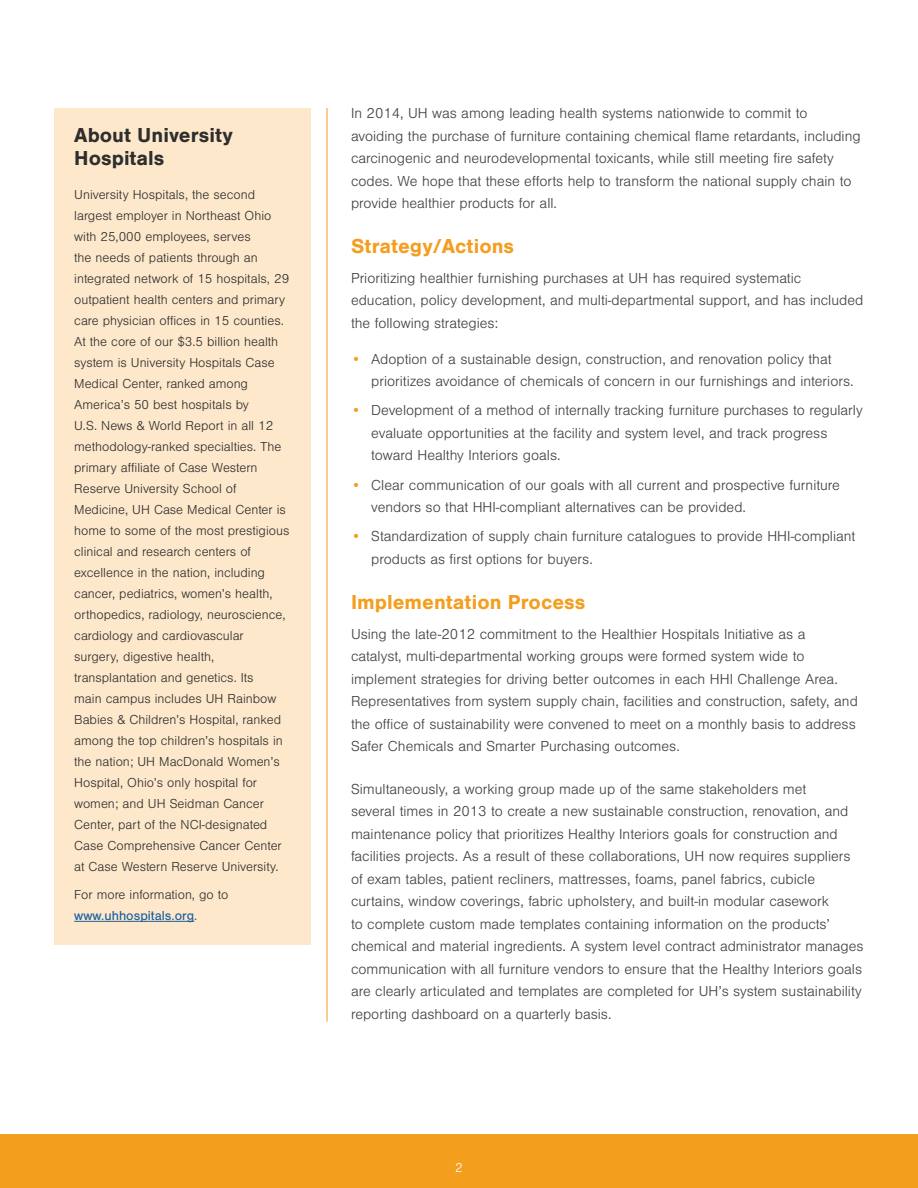
<style>
.page{position:relative;width:918px;height:1188px;background:#fff}
.page>*{position:absolute;margin:0;border:0;box-sizing:border-box;transform-origin:0 0}
.Case_Study_Heading_1{font:700 21px "Nimbus San";color:#f49e20}
.t1{font:700 21px/22.5px "Nimbus San";color:#2e2e2e}
.Case_Study_Paragraph{font:300 15px/22.5px "Nimbus San";color:#404040}
.t2{font:300 13.5px/21px "Nimbus San";color:#2e2e2e}
.Case_Study_Paragraph-2{font:300 13.5px "Nimbus San";color:#fff}
.s1{font-weight:400;color:#175d9e}
.s2{color:#404040}
.s3{color:#f49e1d}
</style>
<div class="page">
<div style="left:0;top:1134px;width:918px;height:54px;background:#f49e1d"></div>
<hr style="left:327px;top:108px;width:1px;height:914px;background:#f49e1d">
<div style="left:54px;top:108px;width:256px;height:837px;background:#fde8cb"></div>
<hr style="left:74px;top:921px;width:120px;height:1px;background:#175d9e">
<p class="t1" style="left:74px;top:124px;width:160px">About University<br>Hospitals</p>
<p class="t2" style="left:74px;top:185px;width:217px">University Hospitals, the second largest employer in Northeast Ohio with 25,000 employees, serves<br>the needs of patients through an integrated network of 15 hospitals, 29 outpatient health centers and primary care physician offices in 15 counties.<br>At the core of our $3.5 billion health system is University Hospitals Case Medical Center, ranked among America’s 50 best hospitals by<br>U.S. News &amp; World Report in all 12 methodology-ranked specialties. The primary affiliate of Case Western Reserve University School of Medicine, UH Case Medical Center is home to some of the most prestigious clinical and research centers of excellence in the nation, including cancer, pediatrics, women’s health, orthopedics, radiology, neuroscience, cardiology and cardiovascular surgery, digestive health, transplantation and genetics. Its<br>main campus includes UH Rainbow Babies &amp; Children’s Hospital, ranked among the top children’s hospitals in the nation; UH MacDonald Women’s Hospital, Ohio’s only hospital for women; and UH Seidman Cancer Center, part of the NCI-designated Case Comprehensive Cancer Center at Case Western Reserve University.</p>
<p class="t2" style="left:74px;top:884px;width:156px">For more information, go to <span class="s1">www.uhhospitals.org</span><span class="s2">.</span></p>
<p class="Case_Study_Paragraph" style="left:351px;top:102px;width:511px">In 2014, UH was among leading health systems nationwide to commit to avoiding the purchase of furniture containing chemical flame retardants, including carcinogenic and neurodevelopmental toxicants, while still meeting fire safety codes. We hope that these efforts help to transform the national supply chain to provide healthier products for all.</p>
<p class="Case_Study_Heading_1" style="left:351px;top:235px;width:165px">Strategy/Actions</p>
<p class="Case_Study_Paragraph" style="left:351px;top:267px;width:514px">Prioritizing healthier furnishing purchases at UH has required systematic education, policy development, and multi-departmental support, and has included the following strategies:</p>
<p class="Case_Study_Paragraph" style="left:371px;top:348px;width:484px;text-indent:-20px"><span class="s3">•</span> Adoption of a sustainable design, construction, and renovation policy that prioritizes avoidance of chemicals of concern in our furnishings and interiors.</p>
<p class="Case_Study_Paragraph" style="left:371px;top:400px;width:493px;text-indent:-20px"><span class="s3">•</span> Development of a method of internally tracking furniture purchases to regularly evaluate opportunities at the facility and system level, and track progress toward Healthy Interiors goals.</p>
<p class="Case_Study_Paragraph" style="left:371px;top:474px;width:470px;text-indent:-20px"><span class="s3">•</span> Clear communication of our goals with all current and prospective furniture vendors so that HHI-compliant alternatives can be provided.</p>
<p class="Case_Study_Paragraph" style="left:371px;top:526px;width:486px;text-indent:-20px"><span class="s3">•</span> Standardization of supply chain furniture catalogues to provide HHI-compliant products as first options for buyers.</p>
<p class="Case_Study_Heading_1" style="left:351px;top:591px;width:236px">Implementation Process</p>
<p class="Case_Study_Paragraph" style="left:351px;top:623px;width:508px">Using the late-2012 commitment to the Healthier Hospitals Initiative as a catalyst, multi-departmental working groups were formed system wide to implement strategies for driving better outcomes in each HHI Challenge Area.<br>Representatives from system supply chain, facilities and construction, safety, and the office of sustainability were convened to meet on a monthly basis to address Safer Chemicals and Smarter Purchasing outcomes.</p>
<p class="Case_Study_Paragraph" style="left:351px;top:778px;width:514px">Simultaneously, a working group made up of the same stakeholders met<br>several times in 2013 to create a new sustainable construction, renovation, and maintenance policy that prioritizes Healthy Interiors goals for construction and facilities projects. As a result of these collaborations, UH now requires suppliers of exam tables, patient recliners, mattresses, foams, panel fabrics, cubicle curtains, window coverings, fabric upholstery, and built-in modular casework<br>to complete custom made templates containing information on the products’ chemical and material ingredients. A system level contract administrator manages communication with all furniture vendors to ensure that the Healthy Interiors goals are clearly articulated and templates are completed for UH’s system sustainability reporting dashboard on a quarterly basis.</p>
<p class="Case_Study_Paragraph-2" style="left:455px;top:1161px;width:9px">2</p>
</div>
